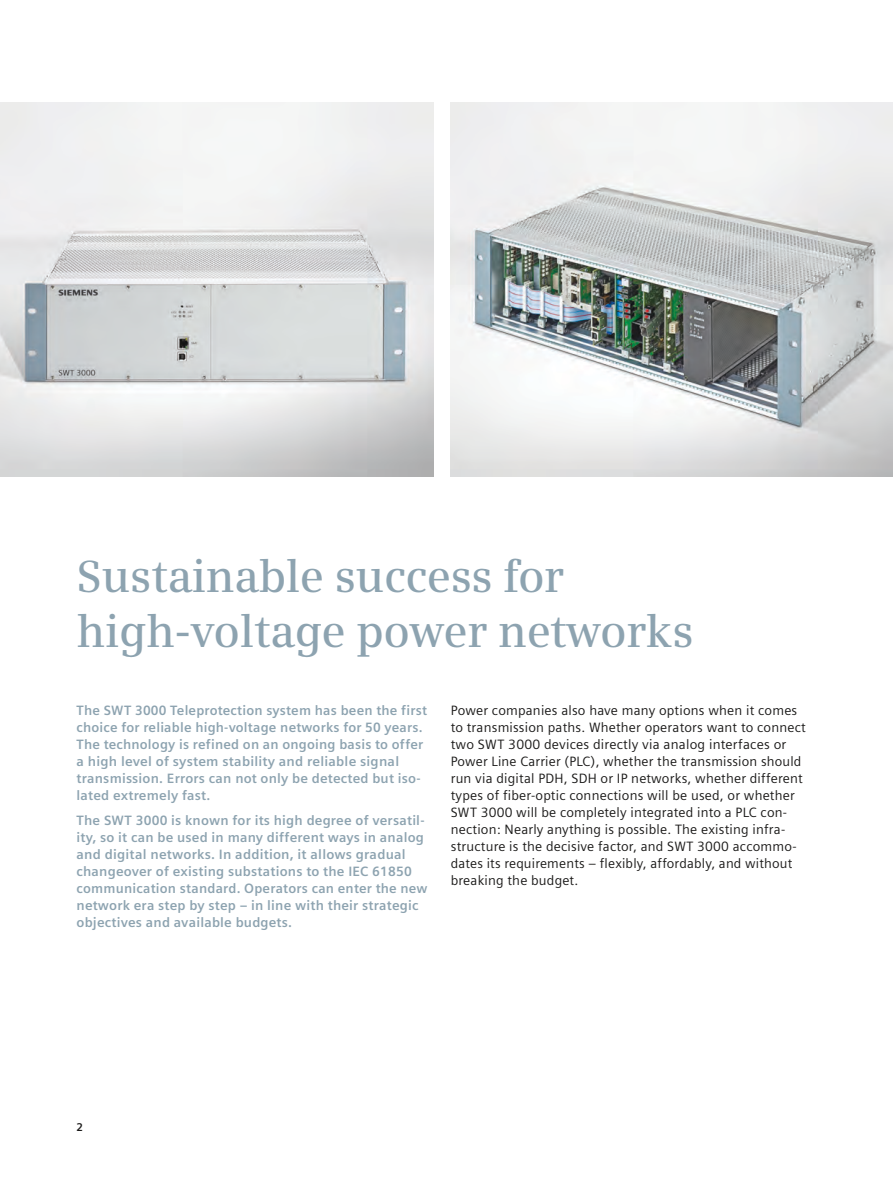
<style>
.page{position:relative;width:893px;height:1191px;background:#fff}
.page>*{position:absolute;margin:0;border:0;box-sizing:border-box;transform-origin:0 0}
.t1{font:600 45px/55.2px "Siemens Serif";letter-spacing:-.01em;color:#8da3b0}
.t2{font:700 13.5px/17px "Siemens Sans";letter-spacing:.015em;color:#8da3b0}
.t3{font:13.5px/17px "Siemens Sans";letter-spacing:.015em;color:#1b1a19}
.t4{font:700 11.25px "Siemens Sans";color:#1b1a19}
</style>
<div class="page">
<img style="left:0;top:102px;width:434px;height:374px">
<img style="left:451px;top:102px;width:442px;height:374px">
<h1 class="t1" style="left:77px;top:548px;width:619px">Sustainable success for high-voltage power networks</h1>
<p class="t2" style="left:77px;top:701px;width:352px">The SWT 3000 Teleprotection system has been the first choice for reliable high-voltage networks for 50 years.<br>The technology is refined on an ongoing basis to offer a high level of system stability and reliable signal transmission. Errors can not only be detected but iso&shy;lated extremely fast.</p>
<p class="t2" style="left:77px;top:812px;width:353px">The SWT 3000 is known for its high degree of versatil&shy;ity, so it can be used in many different ways in analog and digital networks. In addition, it allows gradual changeover of existing substations to the IEC 61850 communication standard. Operators can enter the new network era step by step – in line with their strategic objectives and available budgets.</p>
<p class="t3" style="left:451px;top:701px;width:357px">Power companies also have many options when it comes to transmission paths. Whether operators want to connect two SWT 3000 devices directly via analog interfaces or Power Line Carrier (PLC), whether the transmission should run via digital PDH, SDH or IP networks, whether different types of fiber-optic connections will be used, or whether SWT 3000 will be completely integrated into a PLC con&shy;nection: Nearly anything is possible. The existing infra&shy;structure is the decisive factor, and SWT 3000 accommo&shy;dates its requirements – flexibly, affordably, and without breaking the budget.</p>
<p class="t4" style="left:77px;top:1120px;width:8px">2</p>
</div>
